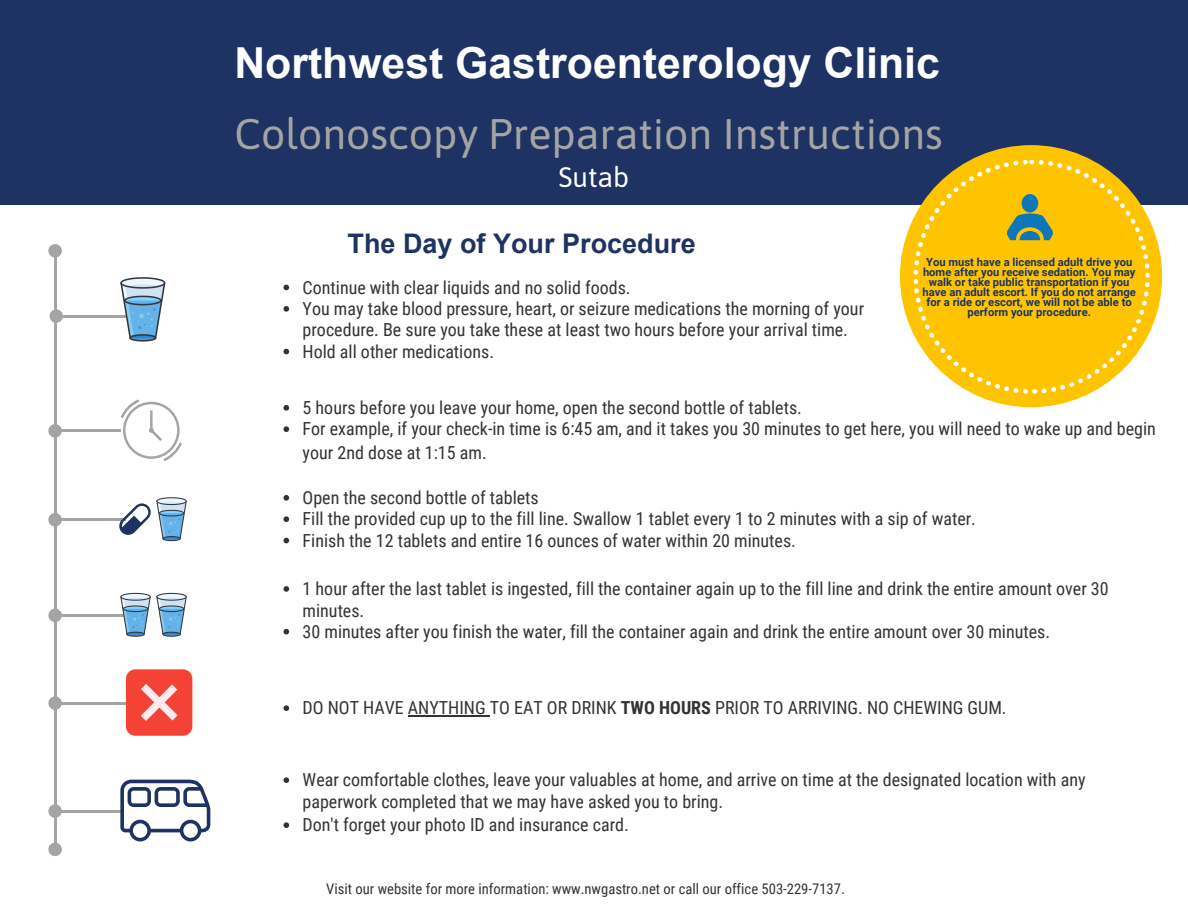
<style>
.page{position:relative;width:1188px;height:918px;background:#fff}
.page>*{position:absolute;margin:0;border:0;box-sizing:border-box;transform-origin:0 0}
.t1{font:42.75px "Asap";color:#a4a4a4}
.t2{font:700 42.75px "Arial";color:#fff}
.t3{font:28.2px "Asap";color:#fff}
.t4{font:700 27px "Arial";color:#1e3363}
.t5{font:18px/21.3px "Roboto Condensed";color:#333}
.t6{font:14.7px "Roboto Condensed";color:#333}
.t7{font:700 11.25px/10.2px "Roboto";color:#1e3363;text-align:center}
.s1{font-weight:700}
</style>
<div class="page">
<div style="left:0;top:0;width:1188px;height:205px;background:#1e3363"></div>
<hr style="left:62px;top:614px;width:64px;height:2px;background:#a4a4a4">
<hr style="left:56px;top:430px;width:64px;height:2px;background:#a4a4a4">
<hr style="left:63px;top:315px;width:64px;height:2px;background:#a4a4a4">
<hr style="left:54px;top:254px;width:2px;height:595px;background:#a4a4a4">
<div style="left:50px;top:309px;width:13px;height:14px;background:#a4a4a4;border-radius:50%"></div>
<div style="left:48px;top:244px;width:14px;height:14px;background:#a4a4a4;border-radius:50%"></div>
<div style="left:48px;top:424px;width:14px;height:14px;background:#a4a4a4;border-radius:50%"></div>
<div style="left:48px;top:609px;width:14px;height:13px;background:#a4a4a4;border-radius:50%"></div>
<div style="left:48px;top:843px;width:14px;height:13px;background:#a4a4a4;border-radius:50%"></div>
<svg style="left:284px;top:285px;width:5px;height:5px"></svg>
<svg style="left:284px;top:306px;width:5px;height:6px"></svg>
<svg style="left:284px;top:349px;width:5px;height:5px"></svg>
<svg style="left:284px;top:405px;width:5px;height:6px"></svg>
<svg style="left:284px;top:426px;width:5px;height:6px"></svg>
<svg style="left:284px;top:586px;width:5px;height:6px"></svg>
<svg style="left:284px;top:629px;width:5px;height:5px"></svg>
<svg style="left:284px;top:705px;width:5px;height:6px"></svg>
<hr style="left:408px;top:715px;width:82px;height:2px;background:#333">
<svg style="left:284px;top:777px;width:5px;height:6px"></svg>
<svg style="left:284px;top:822px;width:5px;height:6px"></svg>
<hr style="left:62px;top:702px;width:64px;height:2px;background:#a4a4a4">
<hr style="left:56px;top:810px;width:64px;height:2px;background:#a4a4a4">
<div style="left:48px;top:804px;width:14px;height:14px;background:#a4a4a4;border-radius:50%"></div>
<div style="left:48px;top:696px;width:14px;height:14px;background:#a4a4a4;border-radius:50%"></div>
<svg style="left:120px;top:277px;width:45px;height:65px"></svg>
<svg style="left:121px;top:399px;width:61px;height:62px"></svg>
<svg style="left:120px;top:593px;width:67px;height:44px"></svg>
<div style="left:126px;top:669px;width:66px;height:67px;background:#f44336;border-radius:9px"></div>
<svg style="left:141px;top:684px;width:37px;height:37px"></svg>
<svg style="left:120px;top:780px;width:90px;height:62px"></svg>
<div style="left:900px;top:145px;width:262px;height:262px;background:#ffc400;border-radius:50%"></div>
<svg style="left:914px;top:160px;width:236px;height:234px"></svg>
<svg style="left:1007px;top:194px;width:46px;height:46px"></svg>
<div style="left:48px;top:513px;width:14px;height:13px;background:#a4a4a4;border-radius:50%"></div>
<hr style="left:62px;top:519px;width:64px;height:2px;background:#a4a4a4">
<svg style="left:284px;top:495px;width:5px;height:6px"></svg>
<svg style="left:284px;top:516px;width:5px;height:6px"></svg>
<svg style="left:284px;top:538px;width:5px;height:5px"></svg>
<svg style="left:119px;top:497px;width:68px;height:44px"></svg>
<h1 class="t2" style="left:234px;top:34px;width:707px">Northwest Gastroenterology Clinic</h1>
<h1 class="t1" style="left:235px;top:104px;width:710px">Colonoscopy Preparation Instructions</h1>
<h2 class="t3" style="left:558px;top:157px;width:72px">Sutab</h2>
<h3 class="t4" style="left:348px;top:226px;width:350px">The Day of Your Procedure</h3>
<p class="t5" style="left:303px;top:276px;width:563px">Continue with clear liquids and no solid foods.<br>You may take blood pressure, heart, or seizure medications the morning of your procedure. Be sure you take these at least two hours before your arrival time.<br>Hold all other medications.</p>
<p class="t7" style="left:923px;top:256px;width:215px">You must have a licensed adult drive you home after you receive sedation. You may walk or take public transportation if you have an adult escort. If you do not arrange for a ride or escort, we will not be able to perform your procedure.</p>
<p class="t5" style="left:303px;top:396px;width:855px">5 hours before you leave your home, open the second bottle of tablets.<br>For example, if your check-in time is 6:45 am, and it takes you 30 minutes to get here, you will need to wake up and begin</p>
<p class="t5" style="left:303px;top:441px;width:186px">your 2nd dose at 1:15 am.</p>
<p class="t5" style="left:303px;top:486px;width:675px">Open the second bottle of tablets<br>Fill the provided cup up to the fill line. Swallow 1 tablet every 1 to 2 minutes with a sip of water.<br>Finish the 12 tablets and entire 16 ounces of water within 20 minutes.</p>
<p class="t5" style="left:303px;top:577px;width:808px">1 hour after the last tablet is ingested, fill the container again up to the fill line and drink the entire amount over 30 minutes.<br>30 minutes after you finish the water, fill the container again and drink the entire amount over 30 minutes.</p>
<p class="t5" style="left:303px;top:697px;width:706px">DO NOT HAVE ANYTHING TO EAT OR DRINK <span class="s1">TWO HOURS</span> PRIOR TO ARRIVING. NO CHEWING GUM.</p>
<p class="t5" style="left:303px;top:769px;width:784px">Wear comfortable clothes, leave your valuables at home, and arrive on time at the designated location with any paperwork completed that we may have asked you to bring.</p>
<p class="t5" style="left:303px;top:814px;width:328px">Don't forget your photo ID and insurance card.</p>
<p class="t6" style="left:326px;top:879px;width:520px">Visit our website for more information: www.nwgastro.net or call our office 503-229-7137.</p>
</div>
